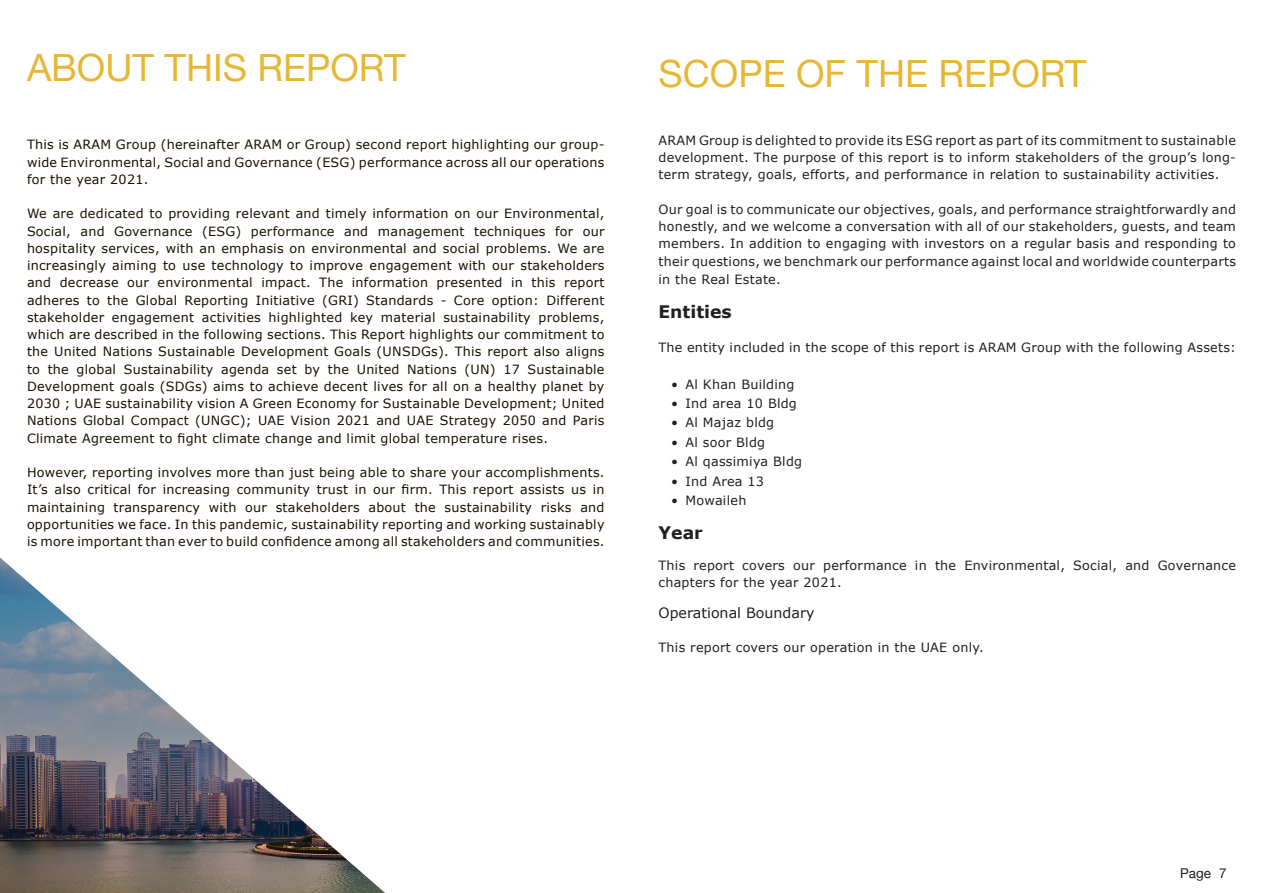
<style>
.page{position:relative;width:1263px;height:893px;background:#fff}
.page>*{position:absolute;margin:0;border:0;box-sizing:border-box;transform-origin:0 0}
.t1{font:37.5px "Helvetica Neue";color:#e7b734}
.t2{font:700 17.25px "Verdana";color:#231f20}
.t3{font:14.25px "Verdana";color:#231f20}
.t4{font:13.5px "Helvetica Neue";color:#231f20}
.t5{font:12.75px/17.2px "Verdana";letter-spacing:.02em;color:#191102;text-align:justify}
.t6{font:12.75px/17.4px "Verdana";letter-spacing:.02em;color:#231f20;text-align:justify}
.s1{color:#060046}
</style>
<div class="page">
<img style="left:0;top:557px;width:385px;height:336px">
<p class="t1" style="left:27px;top:40px;width:380px">ABOUT THIS REPORT</p>
<p class="t5" style="left:27px;top:136px;width:579px">This is ARAM Group (hereinafter ARAM or Group) second report highlighting our group&shy;wide Environmental, Social and Governance (ESG) performance across all our operations for the year 2021.</p>
<p class="t5" style="left:27px;top:205px;width:579px">We are dedicated to providing relevant and timely information on our Environmental, Social, and Governance (ESG) performance and management techniques for our hospitality services, with an emphasis on environmental and social problems. We are increasingly aiming to use technology to improve engagement with our stakeholders and decrease our environmental impact. The information presented in this report adheres to the Global Reporting Initiative (GRI) Standards - Core option: Different stakeholder engagement activities highlighted key material sustainability problems, which are described in the following sections. This Report highlights our commitment to the United Nations Sustainable Development Goals (UNSDGs). This report also aligns to the global Sustainability agenda set by the United Nations (UN) 17 Sustainable Development goals (SDGs) aims to achieve decent lives for all on a healthy planet by 2030 ; UAE sustainability vision A Green Economy for Sustainable Development; United Nations Global Compact (UNGC); UAE Vision 2021 and UAE Strategy 2050 and Paris Climate Agreement to fight climate change and limit global temperature rises.</p>
<p class="t5" style="left:27px;top:464px;width:579px">However, reporting involves more than just being able to share your accomplishments.<br>It’s also critical for increasing community trust in our firm. This report assists us in maintaining transparency with our stakeholders about the sustainability risks and opportunities we face. In this pandemic, sustainability reporting and working sustainably is more important than ever to build confidence among all stakeholders and communities<span class="s1">.</span></p>
<p class="t1" style="left:658px;top:47px;width:429px">SCOPE OF THE REPORT</p>
<p class="t6" style="left:658px;top:132px;width:579px">ARAM Group is delighted to provide its ESG report as part of its commitment to sustainable development. The purpose of this report is to inform stakeholders of the group’s long&shy;term strategy, goals, efforts, and performance in relation to sustainability activities.</p>
<p class="t6" style="left:658px;top:201px;width:579px">Our goal is to communicate our objectives, goals, and performance straightforwardly and honestly, and we welcome a conversation with all of our stakeholders, guests, and team members. In addition to engaging with investors on a regular basis and responding to their questions, we benchmark our performance against local and worldwide counterparts in the Real Estate.</p>
<p class="t2" style="left:658px;top:300px;width:75px">Entities</p>
<p class="t6" style="left:658px;top:339px;width:579px">The entity included in the scope of this report is ARAM Group with the following Assets:</p>
<p class="t6" style="left:671px;top:376px;width:125px">• Al Khan Building</p>
<p class="t6" style="left:671px;top:395px;width:127px">• Ind area 10 Bldg</p>
<p class="t6" style="left:671px;top:414px;width:104px">• Al Majaz bldg</p>
<p class="t6" style="left:671px;top:434px;width:95px">• Al soor Bldg</p>
<p class="t6" style="left:671px;top:453px;width:132px">• Al qassimiya Bldg</p>
<p class="t6" style="left:671px;top:472px;width:94px">• Ind Area 13</p>
<p class="t6" style="left:671px;top:492px;width:77px">• Mowaileh</p>
<p class="t2" style="left:658px;top:522px;width:46px">Year</p>
<p class="t6" style="left:658px;top:557px;width:579px">This report covers our performance in the Environmental, Social, and Governance chapters for the year 2021.</p>
<p class="t3" style="left:658px;top:603px;width:158px">Operational Boundary</p>
<p class="t6" style="left:658px;top:639px;width:327px">This report covers our operation in the UAE only.</p>
<p class="t4" style="left:1180px;top:863px;width:48px">Page 7</p>
</div>
